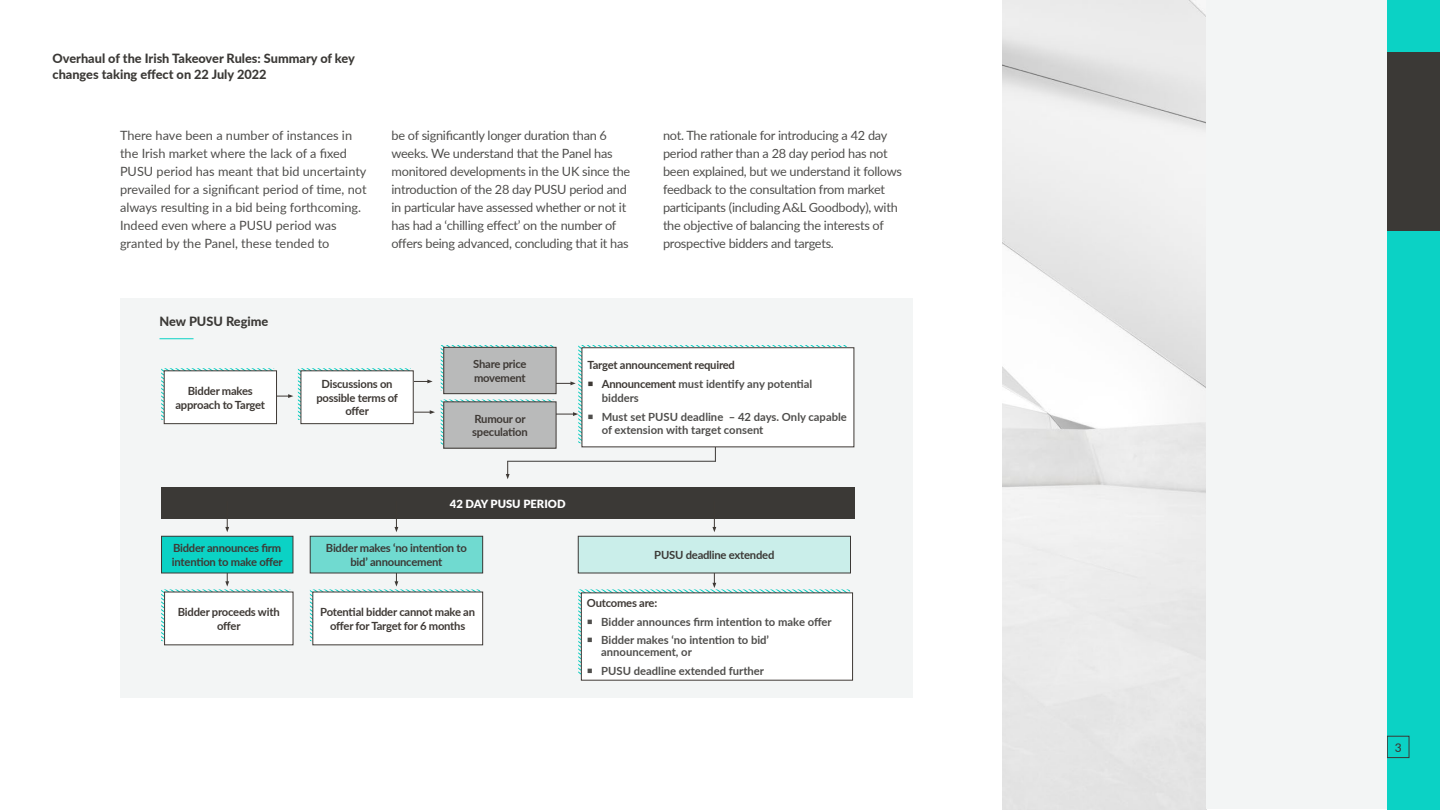
<style>
.page{position:relative;width:1440px;height:810px;background:#fff}
.page>*{position:absolute;margin:0;border:0;box-sizing:border-box;transform-origin:0 0}
.t1{font:12.75px/18px "Lato";letter-spacing:-.02em;color:#4f4e4c}
.t2{font:12.75px/18px "Lato";color:#4f4e4c}
.t3{font:800 12.75px/15.8px "Lato";color:#3b3936}
.t4{font:500 12px "Lato";color:#3b3936}
.t5{font:700 11.25px/13.5px "Lato";letter-spacing:-.02em;color:#3e3935;text-align:center}
.t6{font:700 11.25px/18.9px "Lato";color:#4f4e4c}
.t7{font:700 11.25px/13.5px "Lato";letter-spacing:-.02em;color:#3b3936;text-align:center}
.t8{font:900 11.25px "Lato";color:#fff}
.s1{color:#4f4e4c}
</style>
<div class="page">
<div style="left:1388px;top:0;width:52px;height:810px;background:#0bd2c5"></div>
<div style="left:120px;top:298px;width:792px;height:400px;background:#f3f5f5"></div>
<div style="left:165px;top:592px;width:128px;height:53px;background:#fff"></div>
<div style="left:313px;top:592px;width:170px;height:53px;background:#fff"></div>
<div style="left:581px;top:593px;width:272px;height:87px;background:#fff"></div>
<div style="left:161px;top:488px;width:693px;height:31px;background:#3b3936"></div>
<svg style="left:160px;top:338px;width:34px;height:1px"></svg>
<hr style="left:225px;top:396px;width:64px;height:1px;background:#3e3935">
<hr style="left:379px;top:381px;width:50px;height:1px;background:#3e3935">
<svg style="left:427px;top:380px;width:6px;height:3px"></svg>
<hr style="left:519px;top:383px;width:53px;height:1px;background:#3e3935">
<hr style="left:382px;top:412px;width:49px;height:1px;background:#3e3935">
<svg style="left:430px;top:410px;width:5px;height:4px"></svg>
<svg style="left:225px;top:519px;width:4px;height:13px"></svg>
<svg style="left:161px;top:573px;width:129px;height:68px"></svg>
<svg style="left:395px;top:519px;width:3px;height:13px"></svg>
<svg style="left:310px;top:573px;width:170px;height:68px"></svg>
<svg style="left:712px;top:519px;width:4px;height:13px"></svg>
<hr style="left:522px;top:414px;width:52px;height:1px;background:#3e3935">
<svg style="left:506px;top:462px;width:4px;height:17px"></svg>
<svg style="left:441px;top:345px;width:113px;height:44px"></svg>
<div style="left:444px;top:347px;width:112px;height:47px;background:#b9baba"></div>
<div style="left:443px;top:347px;width:113px;height:47px;border:1px solid #3e3935"></div>
<svg style="left:441px;top:400px;width:113px;height:45px"></svg>
<div style="left:444px;top:402px;width:112px;height:46px;background:#b9baba"></div>
<svg style="left:161px;top:368px;width:113px;height:52px"></svg>
<div style="left:164px;top:371px;width:113px;height:53px;background:#fff"></div>
<div style="left:164px;top:371px;width:113px;height:53px;border:1px solid #3e3935"></div>
<svg style="left:288px;top:368px;width:123px;height:52px"></svg>
<div style="left:301px;top:371px;width:112px;height:53px;background:#fff"></div>
<div style="left:301px;top:371px;width:113px;height:53px;border:1px solid #3e3935"></div>
<hr style="left:507px;top:461px;width:209px;height:1px;background:#3b3936">
<hr style="left:715px;top:377px;width:1px;height:85px;background:#3b3936">
<div style="left:582px;top:348px;width:272px;height:99px;background:#fff"></div>
<div style="left:1388px;top:52px;width:52px;height:179px;background:#3b3936"></div>
<img style="left:1003px;top:0;width:203px;height:809px">
<div style="left:162px;top:536px;width:131px;height:37px;background:#0bd2c5"></div>
<div style="left:161px;top:536px;width:132px;height:37px;border:1px solid #3b3936"></div>
<div style="left:310px;top:536px;width:173px;height:37px;background:#70dad0"></div>
<div style="left:310px;top:536px;width:173px;height:37px;border:1px solid #3b3936"></div>
<div style="left:578px;top:536px;width:272px;height:37px;background:#caeeea"></div>
<div style="left:578px;top:536px;width:273px;height:37px;border:1px solid #3b3936"></div>
<div style="left:1387px;top:736px;width:22px;height:22px;border:1px solid #3b3936"></div>
<div style="left:1206px;top:0;width:181px;height:809px;background:#f3f5f5"></div>
<svg style="left:578px;top:557px;width:272px;height:118px"></svg>
<svg style="left:570px;top:345px;width:277px;height:98px"></svg>
<p class="t3" style="left:52px;top:50px;width:304px">Overhaul of the Irish Takeover Rules: Summary of key changes taking effect on 22 July 2022</p>
<p class="t2" style="left:120px;top:126px;width:248px">There have been a number of instances in the Irish market where the lack of a fixed PUSU period has meant that bid uncertainty prevailed for a significant period of time, not always resulting in a bid being forthcoming.<br>Indeed even where a PUSU period was granted by the Panel, these tended to</p>
<p class="t1" style="left:391px;top:126px;width:240px">be of significantly longer duration than 6 weeks. We understand that the Panel has monitored developments in the UK since the introduction of the 28 day PUSU period and in particular have assessed whether or not it has had a ‘chilling effect’ on the number of offers being advanced, concluding that it has</p>
<p class="t1" style="left:663px;top:126px;width:241px">not. The rationale for introducing a 42 day period rather than a 28 day period has not been explained, but we understand it follows feedback to the consultation from market participants (including A&amp;L Goodbody), with the objective of balancing the interests of prospective bidders and targets.</p>
<p class="t3" style="left:160px;top:313px;width:110px">New PUSU Regime</p>
<p class="t5" style="left:176px;top:384px;width:91px">Bidder makes approach to Target</p>
<p class="t5" style="left:316px;top:377px;width:83px">Discussions on possible terms of offer</p>
<p class="t5" style="left:473px;top:357px;width:55px;text-align:left">Share price movement</p>
<p class="t5" style="left:472px;top:411px;width:57px;text-align:left">Rumour or speculation</p>
<p class="t5" style="left:602px;top:356px;width:212px;line-height:18.8px;text-align:left;text-indent:-14px">Target announcement required<br>Announcement <span class="s1">must identify any potential</span></p>
<p class="t6" style="left:602px;top:388px;width:247px">bidders<br>Must set PUSU deadline – 42 days. Only capable</p>
<p class="t6" style="left:602px;top:420px;width:163px">of extension with target consent</p>
<p class="t8" style="left:450px;top:495px;width:117px">42 DAY PUSU PERIOD</p>
<p class="t5" style="left:172px;top:541px;width:112px;text-align:left">Bidder announces firm intention to make offer</p>
<p class="t7" style="left:326px;top:541px;width:142px">Bidder makes ‘no intention to bid’ announcement</p>
<p class="t7" style="left:654px;top:548px;width:122px">PUSU deadline extended</p>
<p class="t5" style="left:178px;top:605px;width:103px">Bidder proceeds with offer</p>
<p class="t5" style="left:320px;top:605px;width:156px">Potential bidder cannot make an offer for Target for 6 months</p>
<p class="t5" style="left:587px;top:596px;width:72px">Outcomes are:</p>
<p class="t6" style="left:601px;top:613px;width:232px;line-height:17.4px">Bidder announces firm intention to make offer<br>Bidder makes ‘no intention to bid’</p>
<p class="t6" style="left:601px;top:642px;width:164px">announcement, or<br>PUSU deadline extended further</p>
<p class="t4" style="left:1395px;top:739px;width:8px">3</p>
</div>
